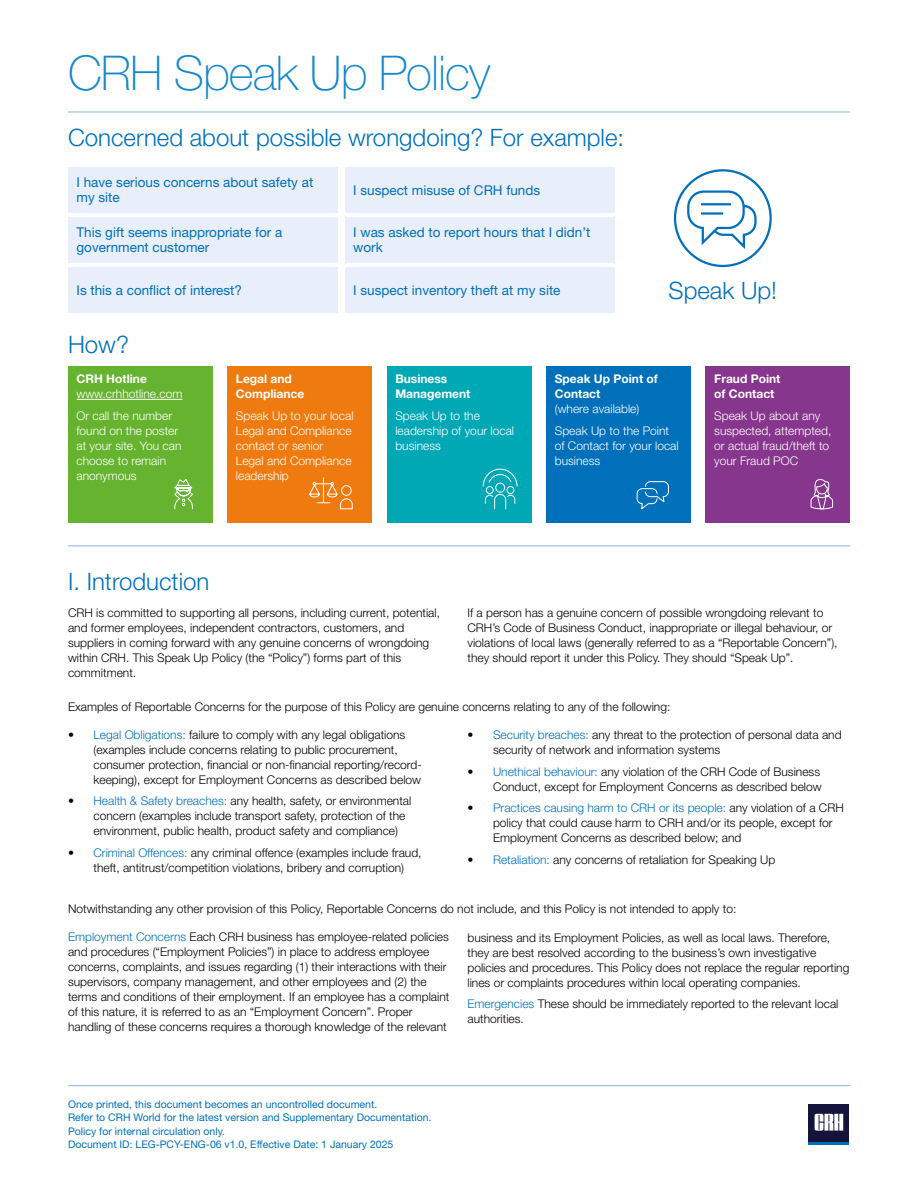
<style>
.page{position:relative;width:918px;height:1188px;background:#fff}
.page>*{position:absolute;margin:0;border:0;box-sizing:border-box;transform-origin:0 0}
.t1{font:100 48px "Helvetica Neue LT Std";letter-spacing:-.02em;color:#1588ca}
.t2{font:300 24px "Helvetica Neue LT Std";color:#0070ba}
.t3{font:13.5px/15px "Helvetica Neue LT Std";color:#0070ba}
.t4{font:300 12px/15px "Helvetica Neue LT Std";color:#000}
.t5{font:300 12px/15px "Helvetica Neue LT Std";color:#fff}
.t6{font:700 12px/15px "Helvetica Neue LT Std";color:#fff}
.t7{font:10.5px/13.5px "Helvetica Neue LT Std";color:#0070ba}
.s1{color:#0070ba}
</style>
<div class="page">
<svg style="left:808px;top:1104px;width:41px;height:41px"></svg>
<div style="left:809px;top:1104px;width:40px;height:40px;background:#14133b"></div>
<svg style="left:815px;top:1114px;width:28px;height:17px"></svg>
<hr style="left:809px;top:1142px;width:40px;height:2px;background:#0070ba">
<hr style="left:68px;top:1085px;width:782px;height:1px;background:#8ab2df">
<div style="left:674px;top:169px;width:98px;height:98px;border:2px solid #0070ba;border-radius:50%"></div>
<div style="left:68px;top:167px;width:270px;height:46px;background:#e9effa"></div>
<div style="left:345px;top:167px;width:270px;height:46px;background:#e9effa"></div>
<div style="left:68px;top:217px;width:270px;height:46px;background:#e9effa"></div>
<div style="left:345px;top:217px;width:270px;height:46px;background:#e9effa"></div>
<div style="left:68px;top:267px;width:270px;height:46px;background:#e9effa"></div>
<div style="left:345px;top:267px;width:270px;height:46px;background:#e9effa"></div>
<hr style="left:68px;top:545px;width:782px;height:1px;background:#8ab2df">
<hr style="left:68px;top:112px;width:782px;height:1px;background:#8ab2df">
<div style="left:68px;top:366px;width:144px;height:157px;background:#65b32e"></div>
<hr style="left:77px;top:399px;width:105px;height:1px;background:#fff">
<div style="left:227px;top:366px;width:145px;height:157px;background:#ef7b10"></div>
<div style="left:387px;top:366px;width:144px;height:157px;background:#00a8b5"></div>
<div style="left:546px;top:366px;width:145px;height:157px;background:#0070ba"></div>
<div style="left:706px;top:366px;width:144px;height:157px;background:#86368c"></div>
<svg style="left:686px;top:189px;width:72px;height:63px"></svg>
<svg style="left:810px;top:479px;width:23px;height:31px"></svg>
<svg style="left:636px;top:481px;width:33px;height:29px"></svg>
<svg style="left:482px;top:468px;width:36px;height:42px"></svg>
<svg style="left:309px;top:477px;width:44px;height:33px"></svg>
<svg style="left:174px;top:479px;width:19px;height:31px"></svg>
<h1 class="t1" style="left:68px;top:45px;width:424px">CRH Speak Up Policy</h1>
<h2 class="t2" style="left:68px;top:123px;width:558px">Concerned about possible wrongdoing? For example:</h2>
<p class="t3" style="left:77px;top:175px;width:238px">I have serious concerns about safety at my site</p>
<p class="t3" style="left:353px;top:182px;width:189px">I suspect misuse of CRH funds</p>
<p class="t3" style="left:77px;top:225px;width:207px">This gift seems inappropriate for a government customer</p>
<p class="t3" style="left:353px;top:225px;width:239px">I was asked to report hours that I didn’t work</p>
<p class="t3" style="left:77px;top:282px;width:167px">Is this a conflict of interest?</p>
<p class="t3" style="left:353px;top:282px;width:209px">I suspect inventory theft at my site</p>
<h2 class="t2" style="left:68px;top:330px;width:62px">How?</h2>
<h2 class="t2" style="left:669px;top:276px;width:110px">Speak Up!</h2>
<p class="t6" style="left:77px;top:371px;width:72px">CRH Hotline</p>
<p class="t5" style="left:77px;top:383px;width:107px;line-height:21.3px">www.crhhotline.com<br>Or call the number</p>
<p class="t5" style="left:77px;top:423px;width:106px">found on the poster at your site. You can choose to remain anonymous</p>
<p class="t6" style="left:236px;top:371px;width:70px">Legal and<br>Compliance</p>
<p class="t5" style="left:236px;top:408px;width:119px">Speak Up to your local<br>Legal and Compliance contact or senior<br>Legal and Compliance leadership</p>
<p class="t6" style="left:395px;top:371px;width:77px">Business<br>Management</p>
<p class="t5" style="left:395px;top:408px;width:120px">Speak Up to the leadership of your local business</p>
<p class="t6" style="left:555px;top:371px;width:105px">Speak Up Point of<br>Contact</p>
<p class="t5" style="left:555px;top:398px;width:116px;line-height:21.3px">(where available)<br>Speak Up to the Point</p>
<p class="t5" style="left:555px;top:438px;width:125px">of Contact for your local business</p>
<p class="t6" style="left:714px;top:371px;width:68px">Fraud Point of Contact</p>
<p class="t5" style="left:714px;top:408px;width:119px">Speak Up about any suspected, attempted, or actual fraud/theft to your Fraud POC</p>
<h2 class="t2" style="left:68px;top:566px;width:143px">I. Introduction</h2>
<p class="t4" style="left:68px;top:605px;width:374px">CRH is committed to supporting all persons, including current, potential, and former employees, independent contractors, customers, and suppliers in coming forward with any genuine concerns of wrongdoing within CRH. This Speak Up Policy (the “Policy”) forms part of this commitment.</p>
<p class="t4" style="left:468px;top:605px;width:372px">If a person has a genuine concern of possible wrongdoing relevant to CRH’s Code of Business Conduct, inappropriate or illegal behaviour, or violations of local laws (generally referred to as a “Reportable Concern”), they should report it under this Policy. They should “Speak Up”.</p>
<p class="t4" style="left:68px;top:699px;width:604px">Examples of Reportable Concerns for the purpose of this Policy are genuine concerns relating to any of the following:</p>
<p class="t4" style="left:94px;top:727px;width:330px;text-indent:-26px">• <span class="s1">Legal Obligations:</span> failure to comply with any legal obligations (examples include concerns relating to public procurement, consumer protection, financial or non-financial reporting/record&shy;keeping), except for Employment Concerns as described below</p>
<p class="t4" style="left:94px;top:793px;width:319px;text-indent:-26px">• <span class="s1">Health &amp; Safety breaches:</span> any health, safety, or environmental concern (examples include transport safety, protection of the environment, public health, product safety and compliance)</p>
<p class="t4" style="left:94px;top:845px;width:330px;text-indent:-26px">• <span class="s1">Criminal Offences:</span> any criminal offence (examples include fraud, theft, antitrust/competition violations, bribery and corruption)</p>
<p class="t4" style="left:493px;top:727px;width:350px;text-indent:-26px">• <span class="s1">Security breaches:</span> any threat to the protection of personal data and security of network and information systems</p>
<p class="t4" style="left:468px;top:764px;width:356px;text-align:right">• <span class="s1">Unethical behaviour:</span> any violation of the CRH Code of Business<br>Conduct, except for Employment Concerns as described below</p>
<p class="t4" style="left:493px;top:800px;width:352px;text-indent:-26px">• <span class="s1">Practices causing harm to CRH or its people:</span> any violation of a CRH policy that could cause harm to CRH and/or its people, except for<br>Employment Concerns as described below; and</p>
<p class="t4" style="left:468px;top:852px;width:309px">• <span class="s1">Retaliation:</span> any concerns of retaliation for Speaking Up</p>
<p class="t4" style="left:68px;top:901px;width:670px">Notwithstanding any other provision of this Policy, Reportable Concerns do not include, and this Policy is not intended to apply to:</p>
<p class="t4" style="left:68px;top:929px;width:383px"><span class="s1">Employment Concerns</span> Each CRH business has employee-related policies and procedures (“Employment Policies”) in place to address employee concerns, complaints, and issues regarding (1) their interactions with their supervisors, company management, and other employees and (2) the terms and conditions of their employment. If an employee has a complaint of this nature, it is referred to as an “Employment Concern”. Proper handling of these concerns requires a thorough knowledge of the relevant</p>
<p class="t4" style="left:468px;top:930px;width:383px">business and its Employment Policies, as well as local laws. Therefore, they are best resolved according to the business’s own investigative policies and procedures. This Policy does not replace the regular reporting lines or complaints procedures within local operating companies.</p>
<p class="t4" style="left:468px;top:996px;width:373px"><span class="s1">Emergencies</span> These should be immediately reported to the relevant local authorities.</p>
<p class="t7" style="left:68px;top:1097px;width:365px">Once printed, this document becomes an uncontrolled document.<br>Refer to CRH World for the latest version and Supplementary Documentation.<br>Policy for internal circulation only.<br>Document ID: LEG-PCY-ENG-06 v1.0, Effective Date: 1 January 2025</p>
</div>
